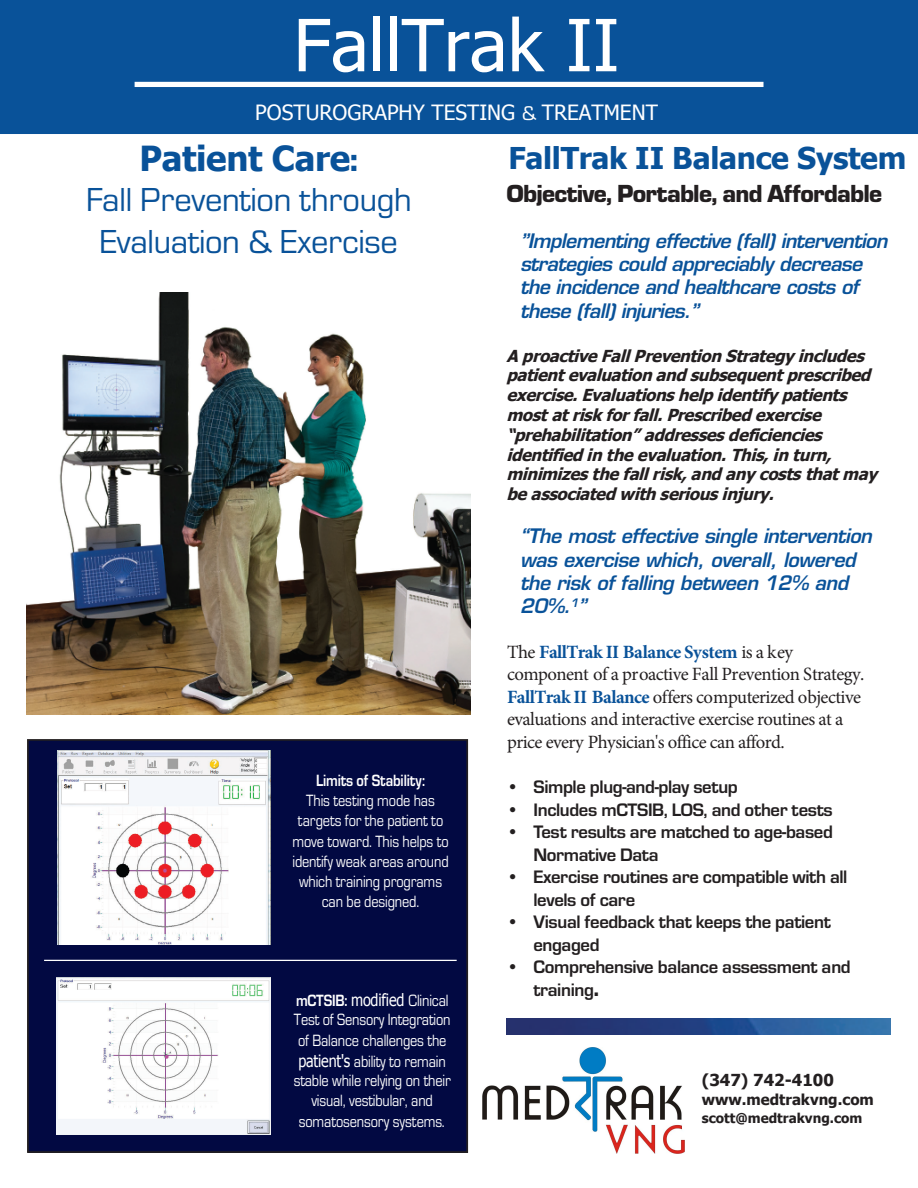
<style>
.page{position:relative;width:918px;height:1188px;background:#fff}
.page>*{position:absolute;margin:0;border:0;box-sizing:border-box;transform-origin:0 0}
.t1{font:72px "Tahoma";color:#fff}
.t2{font:34.5px/40.7px "Eurostile TOT";letter-spacing:-.01em;color:#095299;text-align:center}
.t3{font:700 30px "Tahoma";letter-spacing:-.01em;color:#095299}
.t4{font:900 25.65px "Eurostile TOT";letter-spacing:-.03em;color:#231f20}
.t5{font:21px "Tahoma";color:#fff}
.t6{font:italic 600 19.5px/23.4px "Eurostile";letter-spacing:-.03em;color:#095299}
.t7{font:700 18.75px/22.5px "Eurostile TOT";letter-spacing:-.02em;color:#231f20}
.t8{font:18.75px/22.5px "Minion Pro";letter-spacing:-.03em;color:#231f20}
.t9{font:16.95px/20.1px "Eurostile TOT";letter-spacing:-.01em;color:#fff;text-align:center;scale:.85 1}
.t10{font:700 16.95px "Eurostile TOT";letter-spacing:-.01em;color:#fff;scale:.85 1}
.t11{font:italic 700 16.5px/19.8px "Tahoma";color:#231f20}
.t12{font:700 16.5px "Tahoma";color:#231f20}
.t13{font:700 15px "Tahoma";color:#231f20}
.t14{font:700 13.5px "Tahoma";color:#231f20}
.s1{font-family:"Eurostile TOT"}
.s2{font-family:"Tahoma";font-weight:700}
.s3{font-weight:900}
.s4{font-weight:700}
.s5{font-family:"Tahoma"}
.s6{font-weight:700;color:#095299}
</style>
<div class="page">
<div style="left:0;top:0;width:918px;height:134px;background:#095299"></div>
<div style="left:135px;top:82px;width:629px;height:5px;background:#fff"></div>
<img style="left:507px;top:1018px;width:384px;height:17px">
<div style="left:28px;top:740px;width:439px;height:412px;background:#020942"></div>
<div style="left:27px;top:739px;width:441px;height:414px;border:2px solid #231f20"></div>
<hr style="left:44px;top:960px;width:413px;height:1px;background:#fff">
<img style="left:56px;top:977px;width:214px;height:157px">
<img style="left:58px;top:750px;width:213px;height:195px">
<img style="left:27px;top:293px;width:443px;height:422px">
<img style="left:482px;top:1048px;width:202px;height:105px">
<p class="t1" style="left:293px;top:-3px;width:328px">FallTrak II</p>
<p class="t5" style="left:255px;top:98px;width:404px">POSTUROGRAPHY TESTING <span class="s1">&amp;</span> TREATMENT</p>
<p class="t2" style="left:86px;top:140px;width:327px"><span class="s2">Patient Care</span><span class="s3">:<br></span>Fall Prevention through<br>Evaluation &amp; Exercise</p>
<p class="t10" style="left:316px;top:771px;width:130px">Limits of Stability:</p>
<p class="t9" style="left:306px;top:791px;width:153px">This testing mode has</p>
<p class="t9" style="left:292px;top:811px;width:186px">targets for the patient to move toward. This helps to identify weak areas around which training programs can be designed.</p>
<p class="t9" style="left:294px;top:990px;width:186px"><span class="s4">mCTSIB:</span> <span class="s5">modified</span> Clinical<br>Test of Sensory Integration of Balance challenges the <span class="s5">patient's</span> ability to remain stable while relying on their visual, vestibular, and somatosensory systems.</p>
<p class="t3" style="left:509px;top:137px;width:399px">FallTrak II Balance System</p>
<p class="t4" style="left:507px;top:179px;width:377px">Objective, Portable, and Affordable</p>
<p class="t6" style="left:520px;top:228px;width:369px">”Implementing effective (fall) intervention strategies could appreciably decrease the incidence and healthcare costs of these (fall) injuries.”</p>
<p class="t11" style="left:507px;top:345px;width:372px">AproactiveFallPreventionStrategy includes patientevaluationandsubsequentprescribed exercise.Evaluationshelpidentify patients most atriskforfall.Prescribedexercise “prehabilitation” addressesdeficiencies identifiedintheevaluation. This, inturn, minimizesthefallrisk, andany costs thatmay beassociatedwithseriousinjury.</p>
<p class="t6" style="left:520px;top:524px;width:353px">“The most effective single intervention was exercise which, overall, lowered the risk of falling between 12% and<br>20%.<sup>1</sup>”</p>
<p class="t8" style="left:507px;top:640px;width:359px">The <span class="s6">FallTrak II Balance System</span> is a key component of a proactive Fall Prevention Strategy.<br><span class="s6">FallTrak II Balance</span> offers computerized objective evaluations and interactive exercise routines at a price every Physician's office can afford.</p>
<p class="t7" style="left:507px;top:776px;width:233px">• Simple plug-and-play setup</p>
<p class="t7" style="left:507px;top:798px;width:328px">• Includes mCTSIB, LOS, and other tests</p>
<p class="t7" style="left:534px;top:821px;width:301px;text-indent:-27px">• Test results are matched to age-based<br>Normative Data</p>
<p class="t7" style="left:534px;top:866px;width:315px;text-indent:-27px">• Exercise routines are compatible with all levels of care</p>
<p class="t7" style="left:534px;top:911px;width:299px;text-indent:-27px">• Visual feedback that keeps the patient engaged</p>
<p class="t7" style="left:534px;top:956px;width:319px;line-height:23px;text-indent:-27px">• Comprehensive balance assessment and training<span class="s5">.</span></p>
<p class="t12" style="left:702px;top:1069px;width:134px">(347) 742-4100</p>
<p class="t13" style="left:702px;top:1089px;width:174px">www.medtrakvng.com</p>
<p class="t14" style="left:702px;top:1109px;width:162px">scott@medtrakvng.com</p>
</div>
